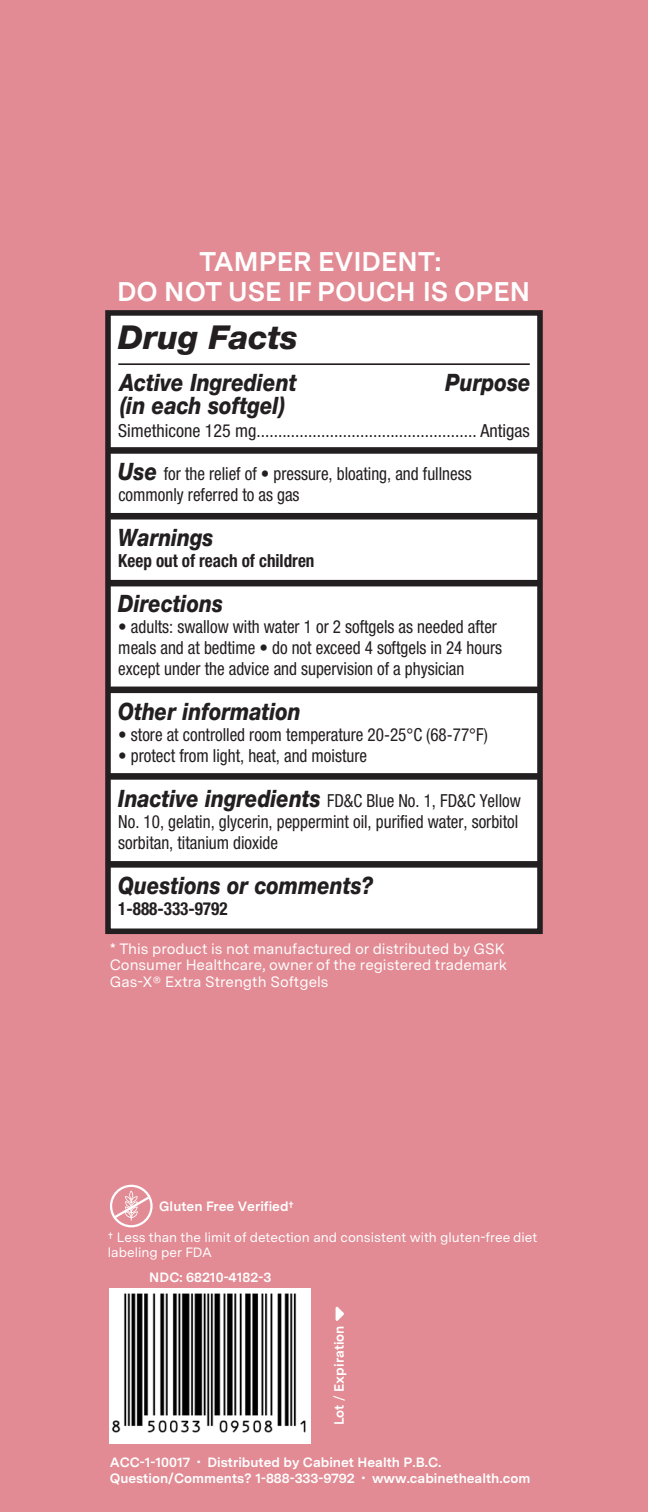
<style>
.page{position:relative;width:648px;height:1512px;background:#e28b94}
.page>*{position:absolute;margin:0;border:0;box-sizing:border-box;transform-origin:0 0}
.t1{font:italic 800 33px "Helvetica Neue";color:#231f20}
.t2{font:700 27px/30px "Messina Sans";color:#fff;text-align:center}
.t3{font:italic 800 24px "Helvetica Neue";color:#231f20;scale:.85 1}
.t4{font:italic 800 24px "Helvetica Neue";color:#231f20;scale:.86 1}
.t5{font:condensed 18px/21px "Helvetica Neue";color:#231f20;scale:.95 1}
.t6{font:condensed 18px/21px "Helvetica Neue";color:#231f20;scale:.9 1}
.t7{font:condensed 18px "Helvetica Neue";color:#231f20}
.t8{font:700 condensed 18px "Helvetica Neue";color:#231f20;scale:.95 1}
.t9{font:15px/16.5px "Messina Sans";color:#fff}
.t10{font:700 13.5px/16.2px "Messina Sans";color:#fff}
.t11{font:13.5px/15px "Messina Sans";color:#fff}
.s1{font-weight:800;font-style:italic;font-stretch:normal;font-size:24px}
.s2{font-weight:400}
</style>
<div class="page">
<div style="left:105px;top:310px;width:438px;height:624px;background:#fff;border:6px solid #231f20"></div>
<hr style="left:118px;top:363px;width:412px;height:2px;background:#231f20">
<div style="left:108px;top:447px;width:432px;height:7px;background:#231f20"></div>
<div style="left:108px;top:513px;width:432px;height:7px;background:#231f20"></div>
<div style="left:108px;top:580px;width:432px;height:6px;background:#231f20"></div>
<div style="left:108px;top:687px;width:432px;height:6px;background:#231f20"></div>
<div style="left:108px;top:773px;width:432px;height:7px;background:#231f20"></div>
<div style="left:108px;top:861px;width:432px;height:7px;background:#231f20"></div>
<img style="left:110px;top:1288px;width:201px;height:156px">
<svg style="left:336px;top:1306px;width:8px;height:15px"></svg>
<svg style="left:110px;top:1185px;width:43px;height:42px"></svg>
<h2 class="t2" style="left:117px;top:246px;width:415px">TAMPER EVIDENT:<br>DO NOT USE IF POUCH IS OPEN</h2>
<h1 class="t1" style="left:118px;top:318px;width:181px">Drug Facts</h1>
<h3 class="t4" style="left:120px;top:368px;width:207px">Active Ingredient</h3>
<h3 class="t4" style="left:446px;top:368px;width:101px">Purpose</h3>
<h3 class="t4" style="left:120px;top:391px;width:194px">(in each softgel)</h3>
<p class="t7" style="left:118px;top:421px;width:413px">Simethicone 125 mg................................................... Antigas</p>
<p class="t5" style="left:118px;top:463px;width:373px"><span class="s1">Use</span> for the relief of • pressure, bloating, and fullness commonly referred to as gas</p>
<h3 class="t3" style="left:118px;top:524px;width:114px">Warnings</h3>
<p class="t8" style="left:118px;top:550px;width:208px">Keep out of reach of children</p>
<h3 class="t3" style="left:118px;top:590px;width:125px">Directions</h3>
<p class="t5" style="left:118px;top:616px;width:405px">• adults: swallow with water 1 or 2 softgels as needed after meals and at bedtime • do not exceed 4 softgels in 24 hours except under the advice and supervision of a physician</p>
<h3 class="t3" style="left:118px;top:698px;width:216px">Other information</h3>
<p class="t5" style="left:118px;top:724px;width:390px">• store at controlled room temperature 20-25°C (68-77°F)</p>
<p class="t5" style="left:118px;top:745px;width:263px">• protect from light, heat, and moisture</p>
<p class="t6" style="left:118px;top:790px;width:449px"><span class="s1">Inactive ingredients</span> FD&amp;C Blue No. 1, FD&amp;C Yellow<br>No. 10, gelatin, glycerin, peppermint oil, purified water, sorbitol sorbitan, titanium dioxide</p>
<h3 class="t3" style="left:118px;top:872px;width:302px">Questions or comments?</h3>
<p class="t8" style="left:118px;top:898px;width:117px">1-888-333-9792</p>
<p class="t9" style="left:110px;top:940px;width:399px">* This product is not manufactured or distributed by GSK<br>Consumer Healthcare, owner of the registered trademark<br>Gas-X® Extra Strength Softgels</p>
<p class="t10" style="left:159px;top:1198px;width:136px">Gluten Free Verified†</p>
<p class="t11" style="left:108px;top:1230px;width:431px">† Less than the limit of detection and consistent with gluten-free diet labeling per FDA</p>
<p class="t10" style="left:149px;top:1268px;width:124px">NDC: 68210-4182-3</p>
<p class="t10" style="left:331px;top:1425px;width:101px;rotate:-90deg">Lot <span class="s2">/</span> Expiration</p>
<p class="t10" style="left:110px;top:1454px;width:422px">ACC-1-10017 • Distributed by Cabinet Health P.B.C.<br>Question/Comments? 1-888-333-9792 • www.cabinethealth.com</p>
</div>
